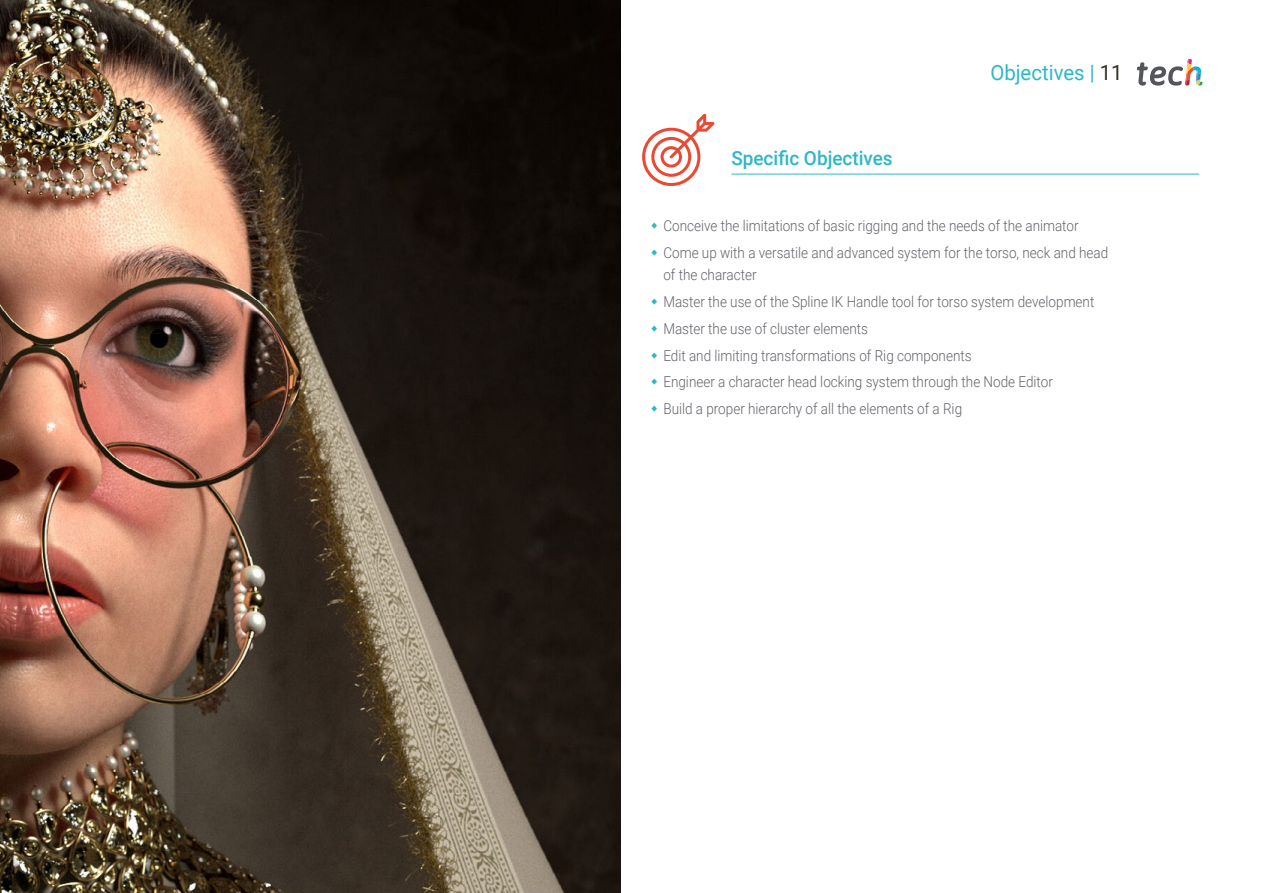
<style>
.page{position:relative;width:1263px;height:893px;background:#fff}
.page>*{position:absolute;margin:0;border:0;box-sizing:border-box;transform-origin:0 0}
.t1{font:21px "Roboto";color:#2db8c5}
.t2{font:500 19.5px "Roboto";color:#2db8c5}
.t3{font:300 15px/26.7px "Roboto";color:#61646a;scale:.9 1}
.s1{color:#312e20}
</style>
<div class="page">
<svg style="left:1137px;top:59px;width:65px;height:27px"></svg>
<hr style="left:731px;top:174px;width:468px;height:1px;background:#2db8c5">
<img style="left:0;top:0;width:621px;height:893px">
<svg style="left:642px;top:114px;width:72px;height:72px"></svg>
<h2 class="t2" style="left:731px;top:145px;width:163px">Specific Objectives</h2>
<h1 class="t1" style="left:990px;top:57px;width:134px">Objectives | <span class="s1">11</span></h1>
<p class="t3" style="left:663px;top:212px;width:496px">Conceive the limitations of basic rigging and the needs of the animator<br>Come up with a versatile and advanced system for the torso, neck and head</p>
<p class="t3" style="left:663px;top:261px;width:480px">of the character<br>Master the use of the Spline IK Handle tool for torso system development Master the use of cluster elements<br>Edit and limiting transformations of Rig components<br>Engineer a character head locking system through the Node Editor<br>Build a proper hierarchy of all the elements of a Rig</p>
</div>
